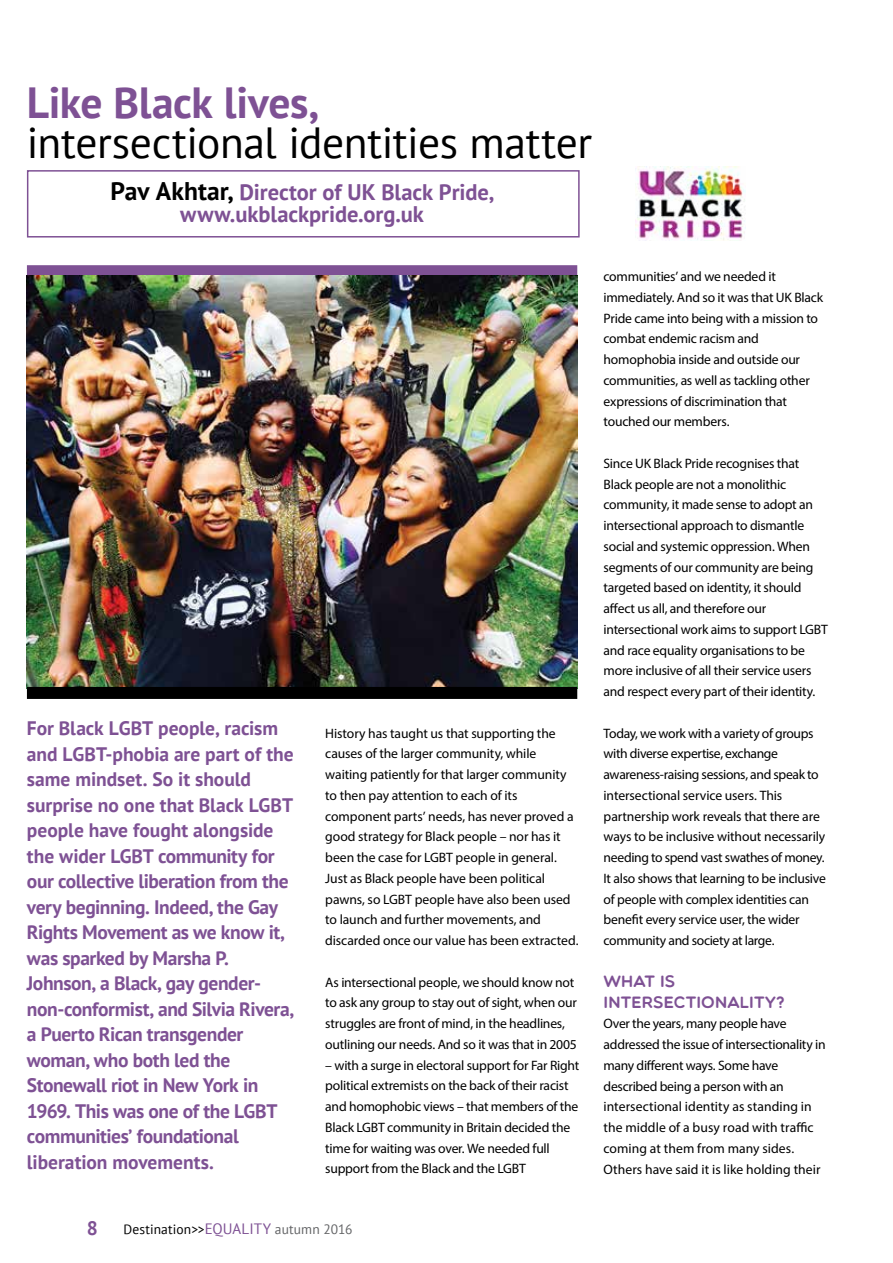
<style>
.page{position:relative;width:893px;height:1263px;background:#fff}
.page>*{position:absolute;margin:0;border:0;box-sizing:border-box;transform-origin:0 0}
.t1{font:43.5px "PT Sans";letter-spacing:-.01em;color:#000}
.t2{font:700 43.5px "PT Sans";letter-spacing:-.01em;color:#7e5194}
.t3{font:700 22.5px/22.5px "PT Sans";letter-spacing:-.005em;color:#7e5194;text-align:center}
.t4{font:700 19.5px/25.5px "PT Sans";letter-spacing:-.02em;color:#7e5194}
.t5{font:16.5px/20.7px "Multicolore";letter-spacing:.01em;color:#7e5194}
.t6{font:13.65px/20.7px "Myriad Pro";letter-spacing:-.015em;color:#000}
.t7{font:13.5px "PT Sans";letter-spacing:.01em;color:#000}
.s1{font-size:25.5px;color:#000}
.s2{font-size:15px;color:#7e5194}
.s3{color:#636466}
</style>
<div class="page">
<div style="left:27px;top:170px;width:553px;height:68px;border:2px solid #7e5194"></div>
<div style="left:27px;top:265px;width:550px;height:12px;background:#7e5194"></div>
<img style="left:27px;top:276px;width:550px;height:411px">
<img style="left:636px;top:166px;width:110px;height:74px">
<div style="left:27px;top:687px;width:550px;height:12px;background:#000"></div>
<h1 class="t2" style="left:27px;top:74px;width:293px">Like Black lives,</h1>
<h1 class="t1" style="left:27px;top:115px;width:567px">intersectional identities matter</h1>
<h2 class="t3" style="left:110px;top:180px;width:385px"><span class="s1">Pav Akhtar,</span> Director of UK Black Pride, www.ukblackpride.org.uk</h2>
<p class="t4" style="left:27px;top:715px;width:268px">For Black LGBT people, racism and LGBT-phobia are part of the same mindset. So it should surprise no one that Black LGBT people have fought alongside the wider LGBT community for our collective liberation from the very beginning. Indeed, the Gay<br>Rights Movement as we know it, was sparked by Marsha P.<br>Johnson, a Black, gay gender&shy;non-conformist, and Silvia Rivera, a Puerto Rican transgender woman, who both led the<br>Stonewall riot in New York in<br>1969. This was one of the LGBT communities’ foundational liberation movements.</p>
<p class="t6" style="left:325px;top:722px;width:255px">History has taught us that supporting the causes of the larger community, while waiting patiently for that larger community to then pay attention to each of its component parts’ needs, has never proved a good strategy for Black people – nor has it been the case for LGBT people in general.<br>Just as Black people have been political pawns, so LGBT people have also been used to launch and further movements, and discarded once our value has been extracted.</p>
<p class="t6" style="left:325px;top:971px;width:253px">As intersectional people, we should know not to ask any group to stay out of sight, when our struggles are front of mind, in the headlines, outlining our needs. And so it was that in 2005</p>
<p class="t6" style="left:325px;top:1054px;width:256px">– with a surge in electoral support for Far Right political extremists on the back of their racist and homophobic views – that members of the Black LGBT community in Britain decided the time for waiting was over. We needed full support from the Black and the LGBT</p>
<p class="t6" style="left:604px;top:266px;width:221px">communities’ and we needed it immediately. And so it was that UK Black<br>Pride came into being with a mission to combat endemic racism and homophobia inside and outside our communities, as well as tackling other expressions of discrimination that touched our members.</p>
<p class="t6" style="left:604px;top:453px;width:226px">Since UK Black Pride recognises that Black people are not a monolithic community, it made sense to adopt an intersectional approach to dismantle social and systemic oppression. When segments of our community are being targeted based on identity, it should affect us all, and therefore our intersectional work aims to support LGBT and race equality organisations to be more inclusive of all their service users and respect every part of their identity.</p>
<p class="t6" style="left:604px;top:722px;width:224px">Today, we work with a variety of groups with diverse expertise, exchange awareness-raising sessions, and speak to intersectional service users. This partnership work reveals that there are ways to be inclusive without necessarily needing to spend vast swathes of money.<br>It also shows that learning to be inclusive of people with complex identities can benefit every service user, the wider community and society at large.</p>
<p class="t5" style="left:604px;top:970px;width:182px">WHAT IS<br>INTERSECTIONALITY?</p>
<p class="t6" style="left:604px;top:1013px;width:224px">Over the years, many people have addressed the issue of intersectionality in many different ways. Some have described being a person with an intersectional identity as standing in the middle of a busy road with traffic coming at them from many sides.<br>Others have said it is like holding their</p>
<h3 class="t4" style="left:87px;top:1214px;width:13px">8</h3>
<p class="t7" style="left:123px;top:1221px;width:231px">Destination&gt;&gt;<span class="s2">EQUALITY</span> <span class="s3">autumn 2016</span></p>
</div>
